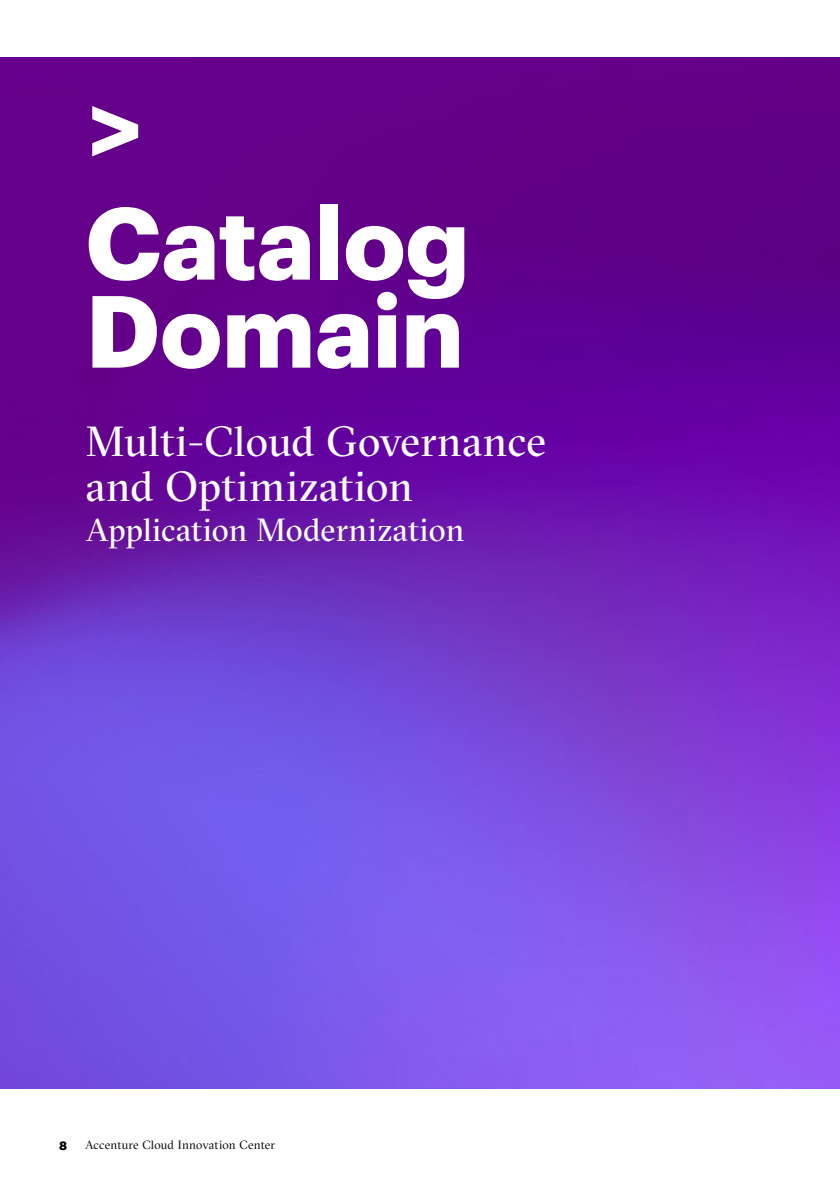
<style>
.page{position:relative;width:840px;height:1191px;background:#fff}
.page>*{position:absolute;margin:0;border:0;box-sizing:border-box;transform-origin:0 0}
.t1{font:700 100px/88px "Graphik";letter-spacing:-.01em;color:#fff}
.t2{font:42px/44px "GT Sectra Fine";letter-spacing:.01em;color:#fff}
.t3{font:32px "GT Sectra Fine";letter-spacing:.005em;color:#fff}
.t4{font:12px "GT Sectra Fine";letter-spacing:.015em;color:#000}
.t5{font:700 12px "Graphik";color:#000}
</style>
<div class="page">
<img style="left:0;top:57px;width:839px;height:1031px">
<svg style="left:92px;top:106px;width:46px;height:50px"></svg>
<h1 class="t1" style="left:85px;top:190px;width:386px">Catalog<br>Domain</h1>
<p class="t2" style="left:86px;top:420px;width:461px">Multi-Cloud Governance and Optimization</p>
<p class="t3" style="left:86px;top:511px;width:380px">Application Modernization</p>
<p class="t5" style="left:59px;top:1136px;width:9px">8</p>
<p class="t4" style="left:85px;top:1137px;width:191px">Accenture Cloud Innovation Center</p>
</div>
